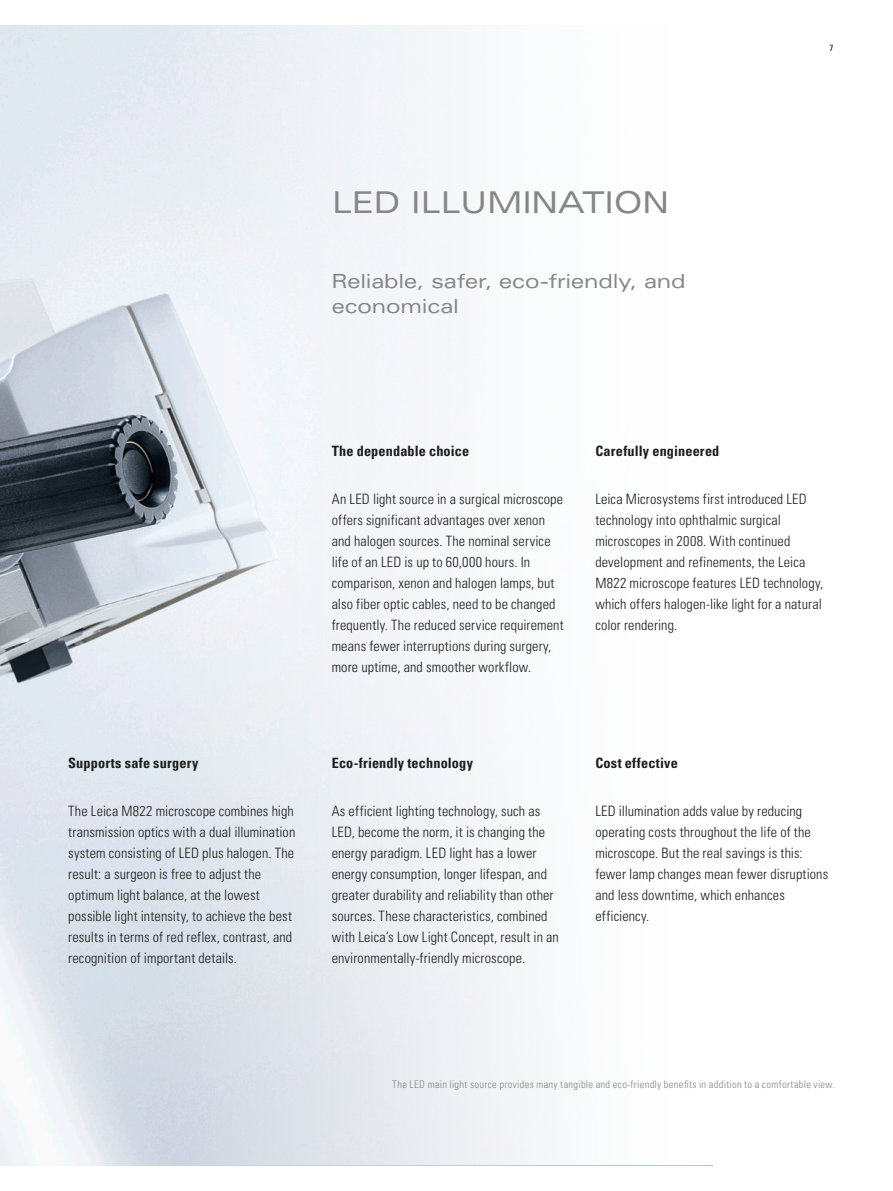
<style>
.page{position:relative;width:893px;height:1191px;background:#fff}
.page>*{position:absolute;margin:0;border:0;box-sizing:border-box;transform-origin:0 0}
.t1{font:expanded 30px "Univers LT Std";color:#868686}
.t2{font:expanded 19.5px/25.5px "Univers LT Std";letter-spacing:-.005em;color:#868686}
.t3{font:300 condensed 14.25px/21px "Univers LT Std";letter-spacing:.01em;color:#1d1d1b}
.t4{font:700 condensed 14.25px "Univers LT Std";letter-spacing:.01em;color:#1d1d1b}
.t5{font:300 condensed 10.5px "Univers LT Std";letter-spacing:.03em;color:#868686}
.t6{font:condensed 9px "Univers LT Std";color:#1d1d1b}
</style>
<div class="page">
<img style="left:0;top:26px;width:166px;height:1139px">
<svg style="left:166px;top:26px;width:383px;height:1139px;fill:#f0f4f7"></svg>
<p class="t6" style="left:829px;top:42px;width:5px">7</p>
<h1 class="t1" style="left:332px;top:185px;width:339px">LED ILLUMINATION</h1>
<h2 class="t2" style="left:332px;top:267px;width:355px">Reliable, safer, eco-friendly, and economical</h2>
<p class="t4" style="left:68px;top:754px;width:132px">Supports safe surgery</p>
<p class="t3" style="left:68px;top:800px;width:229px">The Leica M822 microscope combines high transmission optics with a dual illumination system consisting of LED plus halogen. The result: a surgeon is free to adjust the optimum light balance, at the lowest possible light intensity, to achieve the best results in terms of red reflex, contrast, and recognition of important details.</p>
<p class="t4" style="left:332px;top:442px;width:139px">The dependable choice</p>
<p class="t3" style="left:332px;top:488px;width:233px">An LED light source in a surgical microscope offers significant advantages over xenon and halogen sources. The nominal service life of an LED is up to 60,000 hours. In comparison, xenon and halogen lamps, but also fiber optic cables, need to be changed frequently. The reduced service requirement means fewer interruptions during surgery, more uptime, and smoother workflow.</p>
<p class="t4" style="left:595px;top:442px;width:126px">Carefully engineered</p>
<p class="t3" style="left:595px;top:488px;width:229px">Leica Microsystems first introduced LED technology into ophthalmic surgical microscopes in 2008. With continued development and refinements, the Leica M822 microscope features LED technology, which offers halogen-like light for a natural color rendering.</p>
<p class="t4" style="left:332px;top:754px;width:143px">Eco-friendly technology</p>
<p class="t3" style="left:332px;top:800px;width:229px">As efficient lighting technology, such as LED, become the norm, it is changing the energy paradigm. LED light has a lower energy consumption, longer lifespan, and greater durability and reliability than other sources. These characteristics, combined with Leica’s Low Light Concept, result in an environmentally-friendly microscope.</p>
<p class="t4" style="left:595px;top:754px;width:84px">Cost effective</p>
<p class="t3" style="left:595px;top:801px;width:234px">LED illumination adds value by reducing operating costs throughout the life of the microscope. But the real savings is this: fewer lamp changes mean fewer disruptions and less downtime, which enhances efficiency.</p>
<p class="t5" style="left:392px;top:1077px;width:444px">The LED main light source provides many tangible and eco-friendly benefits in addition to a comfortable view.</p>
</div>
